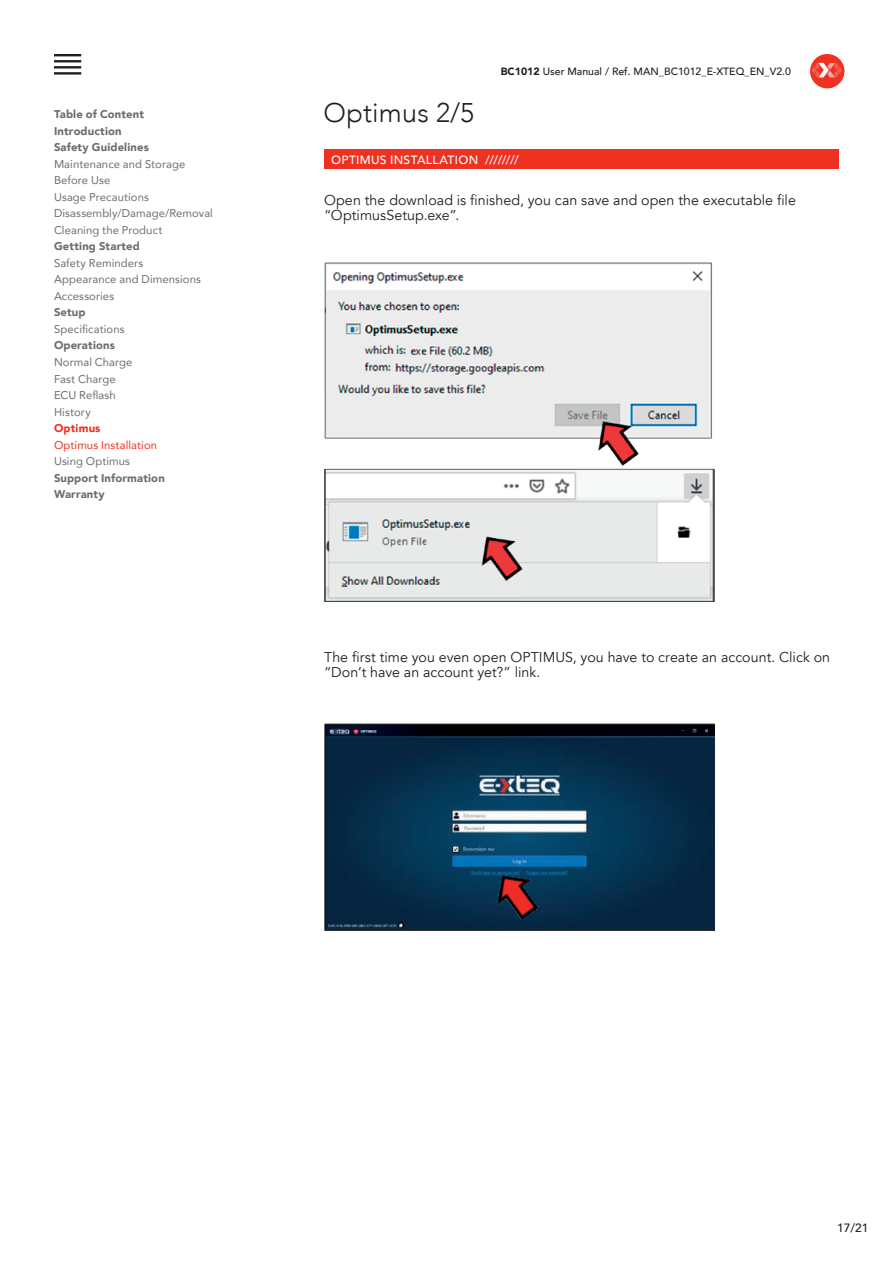
<style>
.page{position:relative;width:893px;height:1263px;background:#fff}
.page>*{position:absolute;margin:0;border:0;box-sizing:border-box;transform-origin:0 0}
.t1{font:300 27px "Avenir";letter-spacing:.005em;color:#231f20}
.t2{font:14.25px/15px "Avenir";letter-spacing:.005em;color:#231f20}
.t3{font:500 12px "Avenir";letter-spacing:.025em;color:#fff}
.t4{font:500 12px "Avenir";color:#231f20}
.t5{font:11.25px/16.5px "Avenir";letter-spacing:.01em;color:#6c6d70}
.t6{font:900 11.25px/16.5px "Avenir";letter-spacing:.015em;color:#6c6d70}
.t7{font:11.25px "Avenir";letter-spacing:.01em;color:#ef3122}
.t8{font:900 11.25px "Avenir";letter-spacing:.015em;color:#ef3122}
.t9{font:500 10.5px "Avenir";color:#231f20}
.s1{font-weight:900}
</style>
<div class="page">
<svg style="left:810px;top:54px;width:34px;height:34px"></svg>
<div style="left:324px;top:149px;width:515px;height:20px;background:#ef3122"></div>
<img style="left:324px;top:262px;width:391px;height:340px">
<img style="left:324px;top:723px;width:390px;height:207px">
<img style="left:479px;top:856px;width:81px;height:75px">
<hr style="left:54px;top:72px;width:27px;height:3px;background:#231f20">
<hr style="left:54px;top:66px;width:27px;height:3px;background:#231f20">
<hr style="left:54px;top:60px;width:27px;height:2px;background:#231f20">
<hr style="left:54px;top:54px;width:27px;height:2px;background:#231f20">
<p class="t6" style="left:54px;top:106px;width:96px">Table of Content<br>Introduction<br>Safety Guidelines</p>
<p class="t5" style="left:54px;top:155px;width:161px">Maintenance and Storage<br>Before Use<br>Usage Precautions<br>Disassembly/Damage/Removal<br>Cleaning the Product</p>
<p class="t6" style="left:54px;top:238px;width:87px">Getting Started</p>
<p class="t5" style="left:54px;top:254px;width:148px">Safety Reminders<br>Appearance and Dimensions<br>Accessories</p>
<p class="t6" style="left:54px;top:304px;width:33px">Setup</p>
<p class="t5" style="left:54px;top:320px;width:72px">Specifications</p>
<p class="t6" style="left:54px;top:337px;width:62px">Operations</p>
<p class="t5" style="left:54px;top:353px;width:80px">Normal Charge<br>Fast Charge<br>ECU Reflash<br>History</p>
<p class="t8" style="left:54px;top:418px;width:48px">Optimus</p>
<p class="t7" style="left:54px;top:436px;width:105px">Optimus Installation</p>
<p class="t5" style="left:54px;top:452px;width:78px">Using Optimus</p>
<p class="t6" style="left:54px;top:469px;width:112px">Support Information<br>Warranty</p>
<p class="t9" style="left:501px;top:62px;width:292px"><span class="s1">BC1012</span> User Manual / Ref. MAN_BC1012_E-XTEQ_EN_V2.0</p>
<h1 class="t1" style="left:324px;top:96px;width:152px">Optimus 2/5</h1>
<p class="t3" style="left:331px;top:149px;width:189px">OPTIMUS INSTALLATION ////////</p>
<p class="t2" style="left:324px;top:193px;width:473px">Open the download is finished, you can save and open the executable file “OptimusSetup.exe”.</p>
<p class="t2" style="left:324px;top:650px;width:508px">The first time you even open OPTIMUS, you have to create an account. Click on “Don’t have an account yet?” link.</p>
<p class="t4" style="left:837px;top:1218px;width:33px">17/21</p>
</div>
